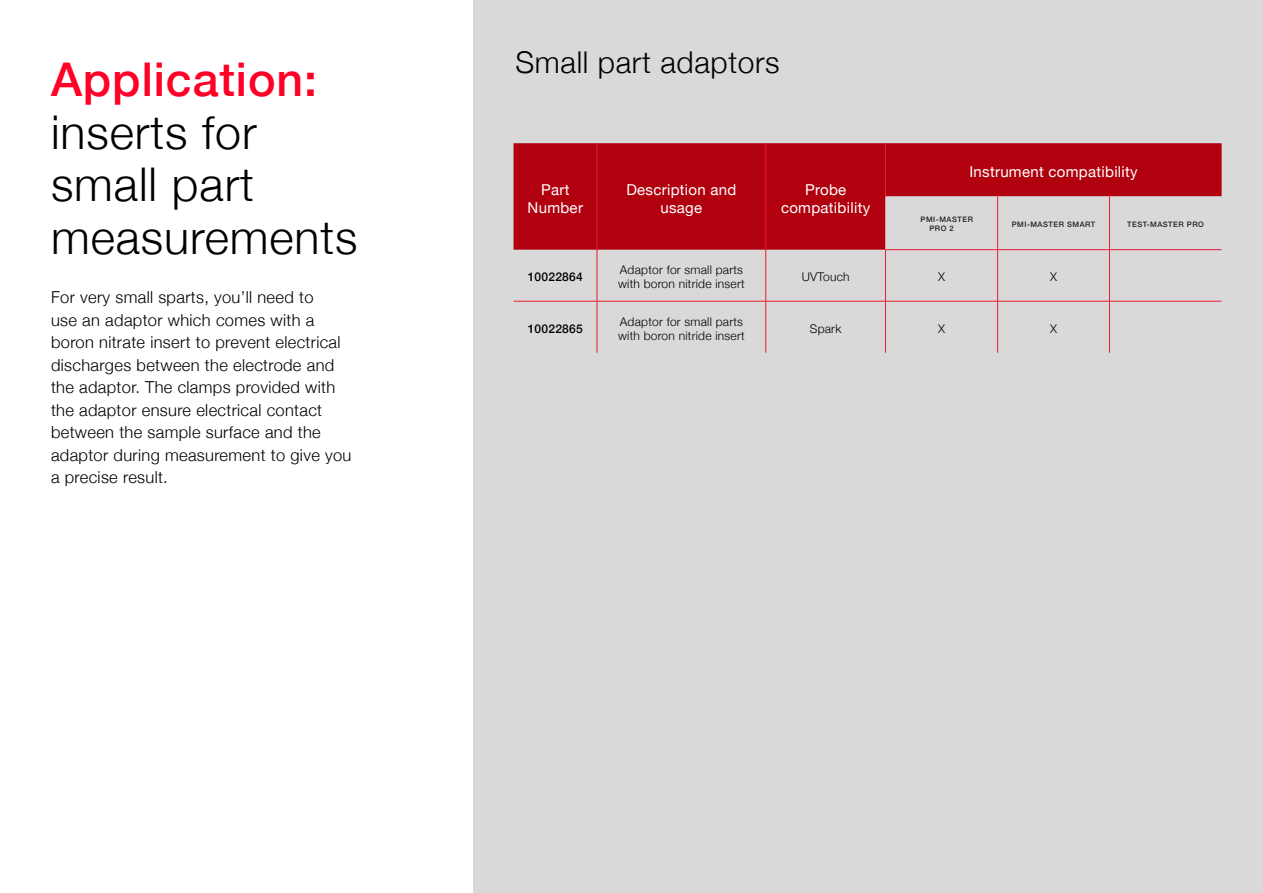
<style>
.page{position:relative;width:1263px;height:893px;background:#fff}
.page>*{position:absolute;margin:0;border:0;box-sizing:border-box;transform-origin:0 0}
.t1{font:300 46.5px/52.5px "Helvetica Neue";letter-spacing:.02em;color:#000}
.t2{font:300 30px "Helvetica Neue";letter-spacing:.02em;color:#000}
.t3{font:300 16.5px/22.5px "Helvetica Neue";letter-spacing:.02em;color:#000}
.t4{font:15px/18px "Helvetica Neue";letter-spacing:.02em;color:#fff;text-align:center}
.t5{font:300 12px/14.4px "Helvetica Neue";letter-spacing:.02em;color:#000001}
.t6{font:500 12px "Helvetica Neue";letter-spacing:.02em;color:#000001}
.t7{font:500 7.5px/9px "Helvetica Neue";letter-spacing:.07em;color:#231f20}
.s1{font-weight:500;color:#ff0026}
</style>
<div class="page">
<div style="left:474px;top:0;width:789px;height:893px;background:#d9d9d9"></div>
<div style="left:513px;top:143px;width:708px;height:107px;background:#b1000e"></div>
<svg style="left:885px;top:196px;width:336px;height:53px"></svg>
<hr style="left:597px;top:143px;width:1px;height:53px;background:#ed1a33">
<hr style="left:765px;top:143px;width:1px;height:53px;background:#ed1a33">
<hr style="left:597px;top:196px;width:1px;height:54px;background:#ed1a33">
<hr style="left:765px;top:196px;width:1px;height:54px;background:#ed1a33">
<hr style="left:885px;top:143px;width:1px;height:53px;background:#ed1a33">
<hr style="left:997px;top:196px;width:1px;height:53px;background:#ed1a33">
<hr style="left:1109px;top:196px;width:1px;height:53px;background:#ed1a33">
<hr style="left:597px;top:250px;width:1px;height:51px;background:#ed1a33">
<hr style="left:765px;top:250px;width:1px;height:51px;background:#ed1a33">
<hr style="left:885px;top:249px;width:113px;height:1px;background:#ed1a33">
<hr style="left:885px;top:250px;width:1px;height:51px;background:#ed1a33">
<hr style="left:998px;top:249px;width:111px;height:1px;background:#ed1a33">
<hr style="left:997px;top:250px;width:1px;height:51px;background:#ed1a33">
<hr style="left:1109px;top:249px;width:112px;height:1px;background:#ed1a33">
<hr style="left:1109px;top:250px;width:1px;height:51px;background:#ed1a33">
<hr style="left:513px;top:301px;width:84px;height:1px;background:#ed1a33">
<hr style="left:597px;top:301px;width:169px;height:1px;background:#ed1a33">
<hr style="left:597px;top:301px;width:1px;height:52px;background:#ed1a33">
<hr style="left:766px;top:301px;width:119px;height:1px;background:#ed1a33">
<hr style="left:765px;top:301px;width:1px;height:52px;background:#ed1a33">
<hr style="left:885px;top:301px;width:113px;height:1px;background:#ed1a33">
<hr style="left:885px;top:301px;width:1px;height:52px;background:#ed1a33">
<hr style="left:998px;top:301px;width:111px;height:1px;background:#ed1a33">
<hr style="left:997px;top:301px;width:1px;height:52px;background:#ed1a33">
<hr style="left:1109px;top:301px;width:112px;height:1px;background:#ed1a33">
<hr style="left:1109px;top:301px;width:1px;height:52px;background:#ed1a33">
<p class="t1" style="left:51px;top:50px;width:308px"><span class="s1">Application: </span>inserts for small part measurements</p>
<p class="t3" style="left:51px;top:285px;width:302px">For very small sparts, you’ll need to<br>use an adaptor which comes with a boron nitrate insert to prevent electrical discharges between the electrode and the adaptor. The clamps provided with the adaptor ensure electrical contact between the sample surface and the adaptor during measurement to give you a precise result.</p>
<p class="t2" style="left:515px;top:38px;width:266px">Small part adaptors</p>
<p class="t4" style="left:528px;top:181px;width:57px">Part<br>Number</p>
<p class="t4" style="left:626px;top:181px;width:112px">Description and usage</p>
<p class="t4" style="left:781px;top:181px;width:91px">Probe compatibility</p>
<p class="t4" style="left:969px;top:163px;width:170px">Instrument compatibility</p>
<p class="t7" style="left:929px;top:214px;width:45px;text-indent:-9px">PMI-MASTER<br>PRO 2</p>
<p class="t7" style="left:1012px;top:219px;width:85px">PMI-MASTER SMART</p>
<p class="t7" style="left:1127px;top:219px;width:78px">TEST-MASTER PRO</p>
<p class="t6" style="left:528px;top:267px;width:57px">10022864</p>
<p class="t5" style="left:618px;top:262px;width:128px">Adaptor for small parts with boron nitride insert</p>
<p class="t5" style="left:802px;top:269px;width:49px">UVTouch</p>
<p class="t5" style="left:938px;top:269px;width:8px">X</p>
<p class="t5" style="left:1050px;top:269px;width:8px">X</p>
<p class="t6" style="left:528px;top:319px;width:57px">10022865</p>
<p class="t5" style="left:618px;top:313px;width:128px">Adaptor for small parts with boron nitride insert</p>
<p class="t5" style="left:810px;top:320px;width:33px">Spark</p>
<p class="t5" style="left:938px;top:320px;width:8px">X</p>
<p class="t5" style="left:1050px;top:320px;width:8px">X</p>
</div>
